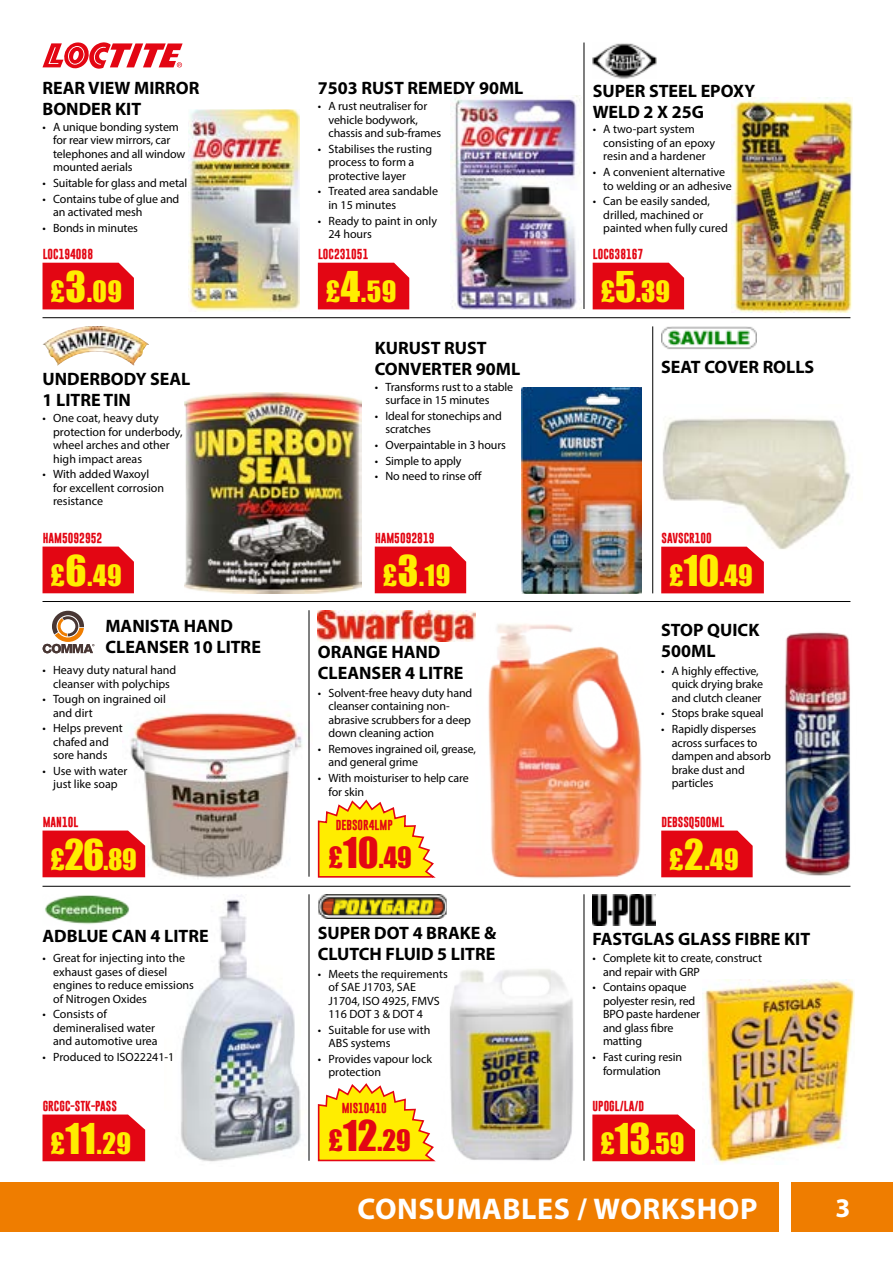
<style>
.page{position:relative;width:893px;height:1263px;background:#fff}
.page>*{position:absolute;margin:0;border:0;box-sizing:border-box;transform-origin:0 0}
.t1{font:700 30px "Myriad Pro";letter-spacing:.02em;color:#fff}
.t2{font:27px "Impact";letter-spacing:.02em;color:#ffed00}
.t3{font:27px "Impact";color:#e30613}
.t4{font:700 27px "Myriad Pro";color:#fff}
.t5{font:700 18px/21px "Myriad Pro";color:#000}
.t6{font:12px/13.5px "Myriad Pro";letter-spacing:-.01em;color:#000}
.t7{font:700 10.5px "Gobold";color:#e30613}
.s1{font-size:39px}
</style>
<div class="page">
<div style="left:0;top:1182px;width:779px;height:50px;background:#ef7d00"></div>
<div style="left:791px;top:1182px;width:102px;height:50px;background:#ef7d00"></div>
<img style="left:185px;top:392px;width:176px;height:201px">
<img style="left:189px;top:110px;width:110px;height:202px">
<img style="left:122px;top:701px;width:190px;height:185px">
<img style="left:476px;top:624px;width:176px;height:262px">
<img style="left:785px;top:632px;width:65px;height:244px">
<img style="left:181px;top:894px;width:128px;height:268px">
<img style="left:451px;top:96px;width:130px;height:213px">
<img style="left:732px;top:97px;width:121px;height:215px">
<img style="left:521px;top:387px;width:121px;height:206px">
<img style="left:450px;top:959px;width:134px;height:202px">
<img style="left:653px;top:405px;width:198px;height:159px">
<img style="left:703px;top:980px;width:152px;height:184px">
<hr style="left:584px;top:43px;width:1px;height:266px;background:#000">
<hr style="left:652px;top:326px;width:1px;height:267px;background:#000">
<hr style="left:309px;top:610px;width:1px;height:267px;background:#000">
<hr style="left:309px;top:894px;width:1px;height:267px;background:#000">
<hr style="left:584px;top:894px;width:1px;height:267px;background:#000">
<svg style="left:42px;top:610px;width:53px;height:44px"></svg>
<img style="left:593px;top:43px;width:64px;height:36px">
<img style="left:592px;top:894px;width:64px;height:31px">
<div style="left:43px;top:263px;width:91px;height:46px;background:#e30613"></div>
<div style="left:43px;top:547px;width:91px;height:46px;background:#e30613"></div>
<div style="left:375px;top:547px;width:91px;height:46px;background:#e30613"></div>
<div style="left:318px;top:263px;width:91px;height:46px;background:#e30613"></div>
<div style="left:593px;top:263px;width:91px;height:46px;background:#e30613"></div>
<div style="left:661px;top:830px;width:92px;height:47px;background:#e30613"></div>
<div style="left:43px;top:830px;width:102px;height:47px;background:#e30613"></div>
<div style="left:43px;top:1114px;width:102px;height:47px;background:#e30613"></div>
<div style="left:661px;top:547px;width:103px;height:46px;background:#e30613"></div>
<div style="left:592px;top:1114px;width:103px;height:47px;background:#e30613"></div>
<svg style="left:317px;top:799px;width:119px;height:79px"></svg>
<svg style="left:317px;top:1083px;width:119px;height:79px"></svg>
<hr style="left:43px;top:317px;width:807px;height:1px;background:#000">
<hr style="left:43px;top:601px;width:807px;height:1px;background:#000">
<hr style="left:43px;top:886px;width:807px;height:1px;background:#000">
<img style="left:318px;top:610px;width:158px;height:32px">
<svg style="left:43px;top:43px;width:140px;height:25px"></svg>
<img style="left:661px;top:326px;width:95px;height:24px">
<img style="left:318px;top:894px;width:128px;height:24px">
<img style="left:45px;top:895px;width:85px;height:29px">
<img style="left:43px;top:326px;width:106px;height:39px">
<h3 class="t5" style="left:43px;top:77px;width:158px">REAR VIEW MIRROR<br>BONDER KIT</h3>
<p class="t6" style="left:53px;top:120px;width:134px;text-indent:-11px">• A unique bonding system for rear view mirrors, car telephones and all window mounted aerials</p>
<p class="t6" style="left:43px;top:176px;width:146px">• Suitable for glass and metal</p>
<p class="t6" style="left:53px;top:192px;width:128px;text-indent:-11px">• Contains tube of glue and an activated mesh</p>
<p class="t6" style="left:43px;top:221px;width:97px">• Bonds in minutes</p>
<h3 class="t5" style="left:318px;top:77px;width:207px">7503 RUST REMEDY 90ML</h3>
<p class="t6" style="left:328px;top:99px;width:114px;text-indent:-11px">• A rust neutraliser for vehicle bodywork, chassis and sub-frames</p>
<p class="t6" style="left:328px;top:142px;width:105px;text-indent:-11px">• Stabilises the rusting process to form a protective layer</p>
<p class="t6" style="left:328px;top:184px;width:111px;text-indent:-11px">• Treated area sandable in 15 minutes</p>
<p class="t6" style="left:328px;top:214px;width:110px;text-indent:-11px">• Ready to paint in only<br>24 hours</p>
<h3 class="t5" style="left:593px;top:80px;width:164px">SUPER STEEL EPOXY<br>WELD 2 X 25G</h3>
<p class="t6" style="left:603px;top:123px;width:113px;text-indent:-11px">• A two-part system consisting of an epoxy resin and a hardener</p>
<p class="t6" style="left:603px;top:165px;width:130px;text-indent:-11px">• A convenient alternative to welding or an adhesive</p>
<p class="t6" style="left:603px;top:194px;width:126px;text-indent:-11px">• Can be easily sanded, drilled, machined or painted when fully cured</p>
<p class="t7" style="left:43px;top:247px;width:52px">LOC194088</p>
<p class="t7" style="left:318px;top:247px;width:52px">LOC231051</p>
<p class="t7" style="left:593px;top:247px;width:52px">LOC638167</p>
<h2 class="t2" style="left:51px;top:270px;width:73px">£<span class="s1">3</span>.09</h2>
<h2 class="t2" style="left:326px;top:270px;width:72px">£<span class="s1">4</span>.59</h2>
<h2 class="t2" style="left:601px;top:270px;width:71px">£<span class="s1">5</span>.39</h2>
<h3 class="t5" style="left:43px;top:368px;width:149px">UNDERBODY SEAL<br>1 LITRE TIN</h3>
<p class="t6" style="left:53px;top:411px;width:131px;text-indent:-11px">• One coat, heavy duty protection for underbody, wheel arches and other high impact areas</p>
<p class="t6" style="left:53px;top:467px;width:112px;text-indent:-11px">• With added Waxoyl for excellent corrosion resistance</p>
<h3 class="t5" style="left:375px;top:337px;width:147px">KURUST RUST<br>CONVERTER 90ML</h3>
<p class="t6" style="left:385px;top:380px;width:129px;text-indent:-11px">• Transforms rust to a stable surface in 15 minutes</p>
<p class="t6" style="left:385px;top:409px;width:118px;text-indent:-11px">• Ideal for stonechips and scratches</p>
<p class="t6" style="left:375px;top:438px;width:133px">• Overpaintable in 3 hours</p>
<p class="t6" style="left:375px;top:454px;width:88px">• Simple to apply</p>
<p class="t6" style="left:375px;top:469px;width:109px">• No need to rinse off</p>
<h3 class="t5" style="left:661px;top:356px;width:155px">SEAT COVER ROLLS</h3>
<p class="t7" style="left:43px;top:531px;width:61px">HAM5092952</p>
<p class="t7" style="left:375px;top:531px;width:61px">HAM5092819</p>
<p class="t7" style="left:661px;top:531px;width:52px">SAVSCR100</p>
<h2 class="t2" style="left:51px;top:554px;width:73px">£<span class="s1">6</span>.49</h2>
<h2 class="t2" style="left:383px;top:554px;width:69px">£<span class="s1">3</span>.19</h2>
<h2 class="t2" style="left:669px;top:554px;width:85px">£<span class="s1">10</span>.49</h2>
<h3 class="t5" style="left:105px;top:615px;width:157px">MANISTA HAND<br>CLEANSER 10 LITRE</h3>
<p class="t6" style="left:43px;top:663px;width:135px;text-align:center">• Heavy duty natural hand cleanser with polychips</p>
<p class="t6" style="left:53px;top:692px;width:114px;text-indent:-11px">• Tough on ingrained oil and dirt</p>
<p class="t6" style="left:43px;top:721px;width:82px;text-align:center">• Helps prevent chafed and<br>sore hands</p>
<p class="t6" style="left:43px;top:764px;width:86px;text-align:center">• Use with water just like soap</p>
<h3 class="t5" style="left:318px;top:641px;width:147px">ORANGE HAND<br>CLEANSER 4 LITRE</h3>
<p class="t6" style="left:328px;top:686px;width:145px;text-indent:-11px">• Solvent-free heavy duty hand cleanser containing non&shy;abrasive scrubbers for a deep down cleaning action</p>
<p class="t6" style="left:328px;top:742px;width:149px;text-indent:-11px">• Removes ingrained oil, grease, and general grime</p>
<p class="t6" style="left:328px;top:771px;width:142px;text-indent:-11px">• With moisturiser to help care for skin</p>
<h3 class="t5" style="left:661px;top:619px;width:100px">STOP QUICK<br>500ML</h3>
<p class="t6" style="left:672px;top:664px;width:93px;text-indent:-11px">• A highly effective, quick drying brake and clutch cleaner</p>
<p class="t6" style="left:661px;top:706px;width:104px">• Stops brake squeal</p>
<p class="t6" style="left:672px;top:722px;width:101px;text-indent:-11px">• Rapidly disperses across surfaces to dampen and absorb brake dust and particles</p>
<p class="t7" style="left:43px;top:815px;width:37px">MAN10L</p>
<h2 class="t2" style="left:51px;top:838px;width:88px">£<span class="s1">26</span>.89</h2>
<p class="t7" style="left:336px;top:818px;width:59px">DEBSOR4LMP</p>
<h2 class="t3" style="left:329px;top:836px;width:85px">£<span class="s1">10</span>.49</h2>
<p class="t7" style="left:661px;top:815px;width:64px">DEBSSQ500ML</p>
<h2 class="t2" style="left:669px;top:838px;width:71px">£<span class="s1">2</span>.49</h2>
<h3 class="t5" style="left:318px;top:921px;width:180px">SUPER DOT 4 BRAKE &amp;<br>CLUTCH FLUID 5 LITRE</h3>
<h3 class="t5" style="left:43px;top:925px;width:168px">ADBLUE CAN 4 LITRE</h3>
<h3 class="t5" style="left:592px;top:928px;width:219px">FASTGLAS GLASS FIBRE KIT</h3>
<p class="t6" style="left:53px;top:951px;width:142px;text-indent:-11px">• Great for injecting into the exhaust gases of diesel engines to reduce emissions of Nitrogen Oxides</p>
<p class="t6" style="left:53px;top:1007px;width:106px;text-indent:-11px">• Consists of demineralised water and automotive urea</p>
<p class="t6" style="left:43px;top:1050px;width:133px">• Produced to ISO22241-1</p>
<p class="t6" style="left:603px;top:951px;width:160px;text-indent:-11px">• Complete kit to create, construct and repair with GRP</p>
<p class="t6" style="left:603px;top:980px;width:99px;text-indent:-11px">• Contains opaque polyester resin, red<br>BPO paste hardener and glass fibre matting</p>
<p class="t6" style="left:603px;top:1050px;width:81px;text-indent:-11px">• Fast curing resin formulation</p>
<p class="t6" style="left:328px;top:966px;width:121px;text-indent:-11px">• Meets the requirements of SAE J1703, SAE<br>J1704, ISO 4925, FMVS<br>116 DOT 3 &amp; DOT 4</p>
<p class="t6" style="left:328px;top:1023px;width:103px;text-indent:-11px">• Suitable for use with<br>ABS systems</p>
<p class="t6" style="left:328px;top:1052px;width:105px;text-indent:-11px">• Provides vapour lock protection</p>
<p class="t7" style="left:43px;top:1099px;width:76px">GRCGC-STK-PASS</p>
<h2 class="t2" style="left:51px;top:1122px;width:82px">£<span class="s1">11</span>.29</h2>
<p class="t7" style="left:342px;top:1101px;width:47px">MIS10410</p>
<h2 class="t3" style="left:329px;top:1120px;width:84px">£<span class="s1">12</span>.29</h2>
<p class="t7" style="left:593px;top:1099px;width:53px">UPOGL/LA/D</p>
<h2 class="t2" style="left:600px;top:1122px;width:86px">£<span class="s1">13</span>.59</h2>
<h1 class="t1" style="left:358px;top:1189px;width:401px">CONSUMABLES / WORKSHOP</h1>
<h2 class="t4" style="left:835px;top:1190px;width:16px">3</h2>
</div>
